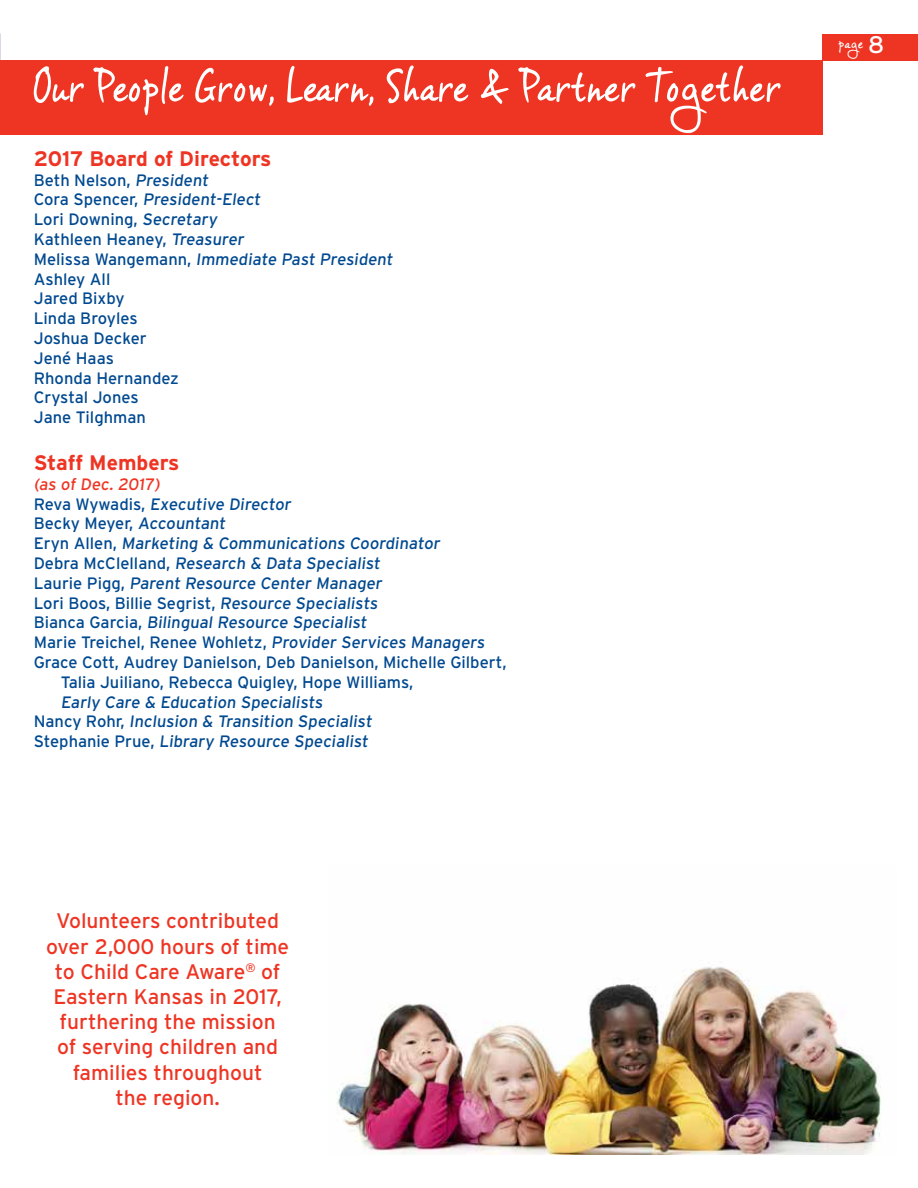
<style>
.page{position:relative;width:918px;height:1188px;background:#fff}
.page>*{position:absolute;margin:0;border:0;box-sizing:border-box;transform-origin:0 0}
.t1{font:21px/25.2px "Interstate";color:#ee3524;text-align:center}
.t2{font:700 21px "Interstate";color:#ee3524}
.t3{font:16.5px/19.8px "Interstate";color:#004990}
.t4{font:16.5px "Interstate";letter-spacing:-.02em;color:#004990}
.t5{font:16.5px "Interstate";color:#ee3524}
.t6{font:15px "Vince Hand II";color:#fff}
.s1{font-family:"Interstate";font-size:24px}
</style>
<div class="page">
<img style="left:337px;top:967px;width:544px;height:187px">
<div style="left:823px;top:34px;width:95px;height:26px;background:#ee3524"></div>
<div style="left:0;top:60px;width:823px;height:75px;background:#ee3524"></div>
<svg style="left:34px;top:65px;width:747px;height:68px"></svg>
<p class="t2" style="left:34px;top:146px;width:239px">2017 Board of Directors</p>
<p class="t3" style="left:34px;top:170px;width:363px">Beth Nelson, President<br>Cora Spencer, President-Elect<br>Lori Downing, Secretary<br>Kathleen Heaney, Treasurer<br>Melissa Wangemann, Immediate Past President<br>Ashley All<br>Jared Bixby<br>Linda Broyles<br>Joshua Decker<br>Jené Haas<br>Rhonda Hernandez<br>Crystal Jones<br>Jane Tilghman</p>
<p class="t2" style="left:34px;top:450px;width:147px">Staff Members</p>
<p class="t5" style="left:34px;top:474px;width:130px">(as of Dec. 2017)</p>
<p class="t4" style="left:34px;top:494px;width:261px">Reva Wywadis, Executive Director</p>
<p class="t3" style="left:34px;top:514px;width:196px">Becky Meyer, Accountant</p>
<p class="t3" style="left:34px;top:533px;width:410px">Eryn Allen, Marketing &amp; Communications Coordinator</p>
<p class="t3" style="left:34px;top:553px;width:350px">Debra McClelland, Research &amp; Data Specialist</p>
<p class="t3" style="left:34px;top:573px;width:352px">Laurie Pigg, Parent Resource Center Manager</p>
<p class="t3" style="left:34px;top:593px;width:348px">Lori Boos, Billie Segrist, Resource Specialists</p>
<p class="t3" style="left:34px;top:613px;width:337px">Bianca Garcia, Bilingual Resource Specialist</p>
<p class="t3" style="left:34px;top:632px;width:455px">Marie Treichel, Renee Wohletz, Provider Services Managers</p>
<p class="t3" style="left:34px;top:652px;width:474px">Grace Cott, Audrey Danielson, Deb Danielson, Michelle Gilbert,</p>
<p class="t3" style="left:61px;top:672px;width:354px">Talia Juiliano, Rebecca Quigley, Hope Williams,</p>
<p class="t3" style="left:61px;top:692px;width:266px">Early Care &amp; Education Specialists</p>
<p class="t3" style="left:34px;top:712px;width:342px">Nancy Rohr, Inclusion &amp; Transition Specialist</p>
<p class="t3" style="left:34px;top:731px;width:338px">Stephanie Prue, Library Resource Specialist</p>
<p class="t1" style="left:46px;top:908px;width:245px">Volunteers contributed over 2,000 hours of time to Child Care Aware<sup>®</sup> of<br>Eastern Kansas in 2017, furthering the mission<br>of serving children and families throughout<br>the region.</p>
<p class="t6" style="left:839px;top:34px;width:47px">page <span class="s1">8</span></p>
</div>
